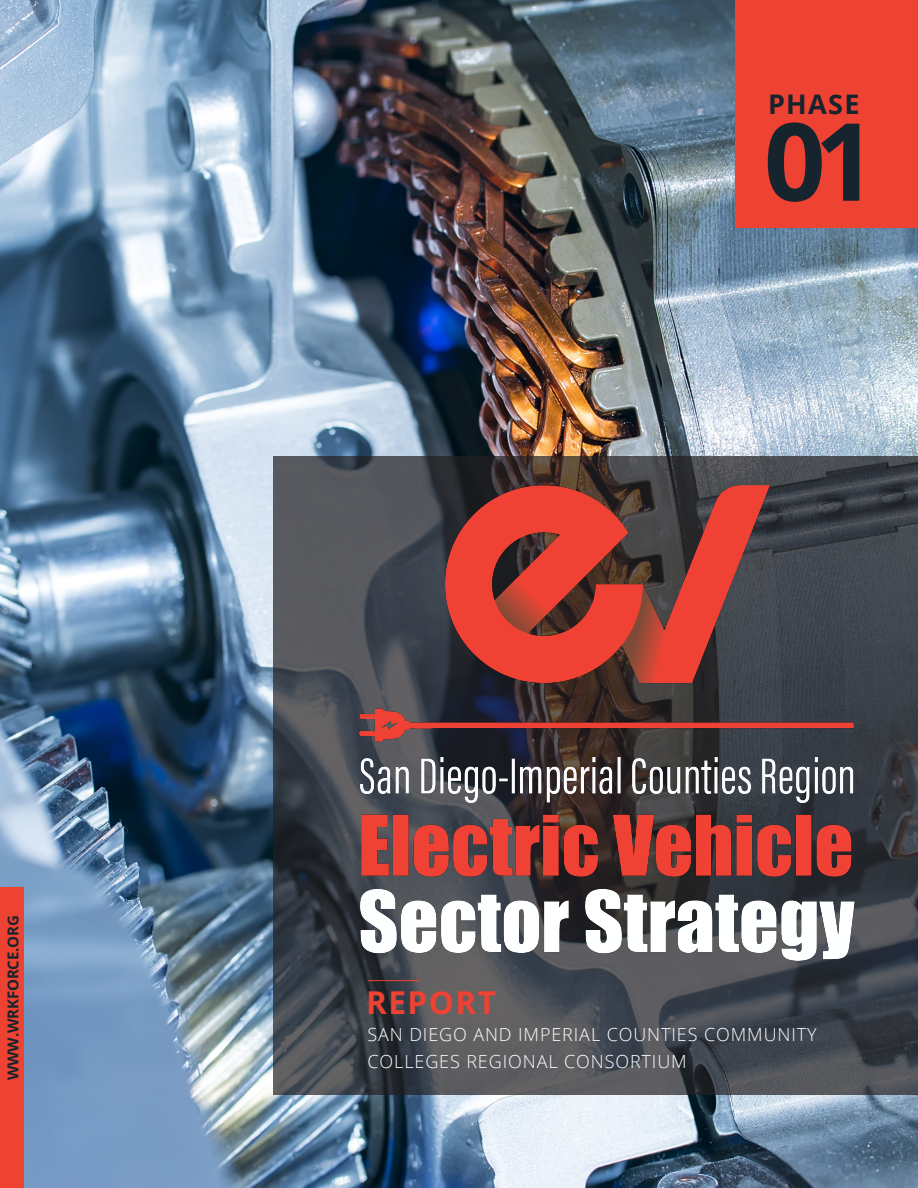
<style>
.page{position:relative;width:918px;height:1188px;background:#fff}
.page>*{position:absolute;margin:0;border:0;box-sizing:border-box;transform-origin:0 0}
.Large_Number{font:700 108px "Open Sans";color:#16242e}
.Large_Title{font:700 31.5px "Open Sans";letter-spacing:.05em;color:#ee4232}
.Large_Title-2{font:700 27px "Open Sans";letter-spacing:.05em;color:#16242e}
.Large_Title-3{font:300 18px "Open Sans";letter-spacing:.05em;color:#fff}
.Title_-_Align_Left{font:700 15px "Open Sans";letter-spacing:-.01em;color:#16242e}
</style>
<div class="page">
<img style="left:0;top:0;width:918px;height:1188px">
<div style="left:0;top:888px;width:23px;height:300px;background:#ee4232"></div>
<div style="left:735px;top:0;width:183px;height:227px;background:#ee4232"></div>
<svg style="left:273px;top:456px;width:645px;height:639px;background:#45494f"></svg>
<img style="left:358px;top:485px;width:523px;height:493px">
<hr style="left:368px;top:980px;width:52px;height:1px;background:#ee4232">
<p class="Title_-_Align_Left" style="left:2px;top:1080px;width:166px;rotate:-90deg">WWW.WRKFORCE.ORG</p>
<p class="Large_Title-2" style="left:768px;top:85px;width:93px">PHASE</p>
<p class="Large_Number" style="left:764px;top:85px;width:114px">01</p>
<p class="Large_Title" style="left:366px;top:980px;width:132px">REPORT</p>
<p class="Large_Title-3" style="left:368px;top:1022px;width:451px">SAN DIEGO AND IMPERIAL COUNTIES COMMUNITY</p>
<p class="Large_Title-3" style="left:368px;top:1049px;width:321px">COLLEGES REGIONAL CONSORTIUM</p>
</div>
